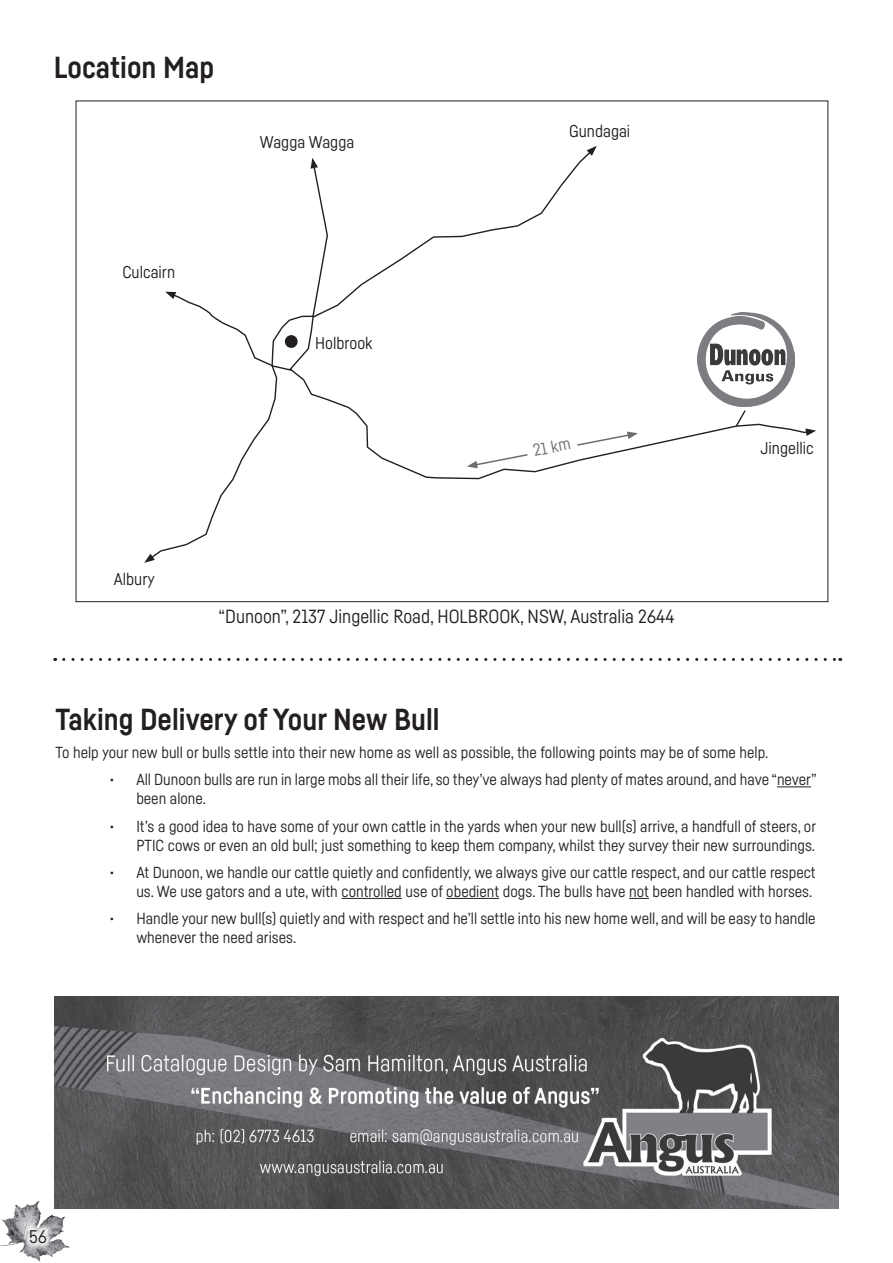
<style>
.page{position:relative;width:893px;height:1263px;background:#fff}
.page>*{position:absolute;margin:0;border:0;box-sizing:border-box;transform-origin:0 0}
.t1{font:700 30px "Fabrikat";color:#231f20}
.t2{font:18.75px "Fabrikat";color:#231f20}
.t3{font:18px "Fabrikat";color:#231f20}
.t4{font:16.8px "Fabrikat";color:#231f20}
.t5{font:16.8px "Fabrikat";color:#6c6d70}
.t6{font:15.75px/18.9px "Fabrikat";color:#231f20}
</style>
<div class="page">
<img style="left:0;top:1196px;width:85px;height:67px">
<div style="left:23px;top:1223px;width:31px;height:28px;background:#fff;opacity:.75"></div>
<svg style="left:329px;top:150px;width:418px;height:330px"></svg>
<svg style="left:587px;top:146px;width:10px;height:10px"></svg>
<svg style="left:150px;top:166px;width:179px;height:390px"></svg>
<svg style="left:144px;top:554px;width:11px;height:9px"></svg>
<svg style="left:311px;top:158px;width:7px;height:11px"></svg>
<svg style="left:165px;top:292px;width:128px;height:80px"></svg>
<img style="left:697px;top:313px;width:97px;height:94px">
<svg style="left:735px;top:423px;width:81px;height:13px"></svg>
<div style="left:285px;top:335px;width:13px;height:13px;background:#231f20;border-radius:50%"></div>
<hr style="left:777px;top:786px;width:34px;height:1px;background:#231f20">
<hr style="left:342px;top:898px;width:60px;height:1px;background:#231f20">
<hr style="left:446px;top:898px;width:53px;height:1px;background:#231f20">
<svg style="left:629px;top:898px;width:20px;height:1px"></svg>
<svg style="left:64px;top:658px;width:777px;height:3px"></svg>
<svg style="left:576px;top:431px;width:62px;height:16px"></svg>
<svg style="left:467px;top:453px;width:62px;height:15px"></svg>
<img style="left:55px;top:996px;width:784px;height:212px">
<p class="t1" style="left:54px;top:49px;width:162px">Location Map</p>
<p class="t4" style="left:122px;top:262px;width:54px">Culcairn</p>
<p class="t4" style="left:260px;top:132px;width:96px">Wagga Wagga</p>
<p class="t4" style="left:315px;top:333px;width:59px">Holbrook</p>
<p class="t4" style="left:114px;top:568px;width:42px">Albury</p>
<p class="t4" style="left:569px;top:121px;width:63px">Gundagai</p>
<p class="t5" style="left:531px;top:440px;width:39px;rotate:-11deg">21 km</p>
<p class="t2" style="left:218px;top:605px;width:457px">“Dunoon”, 2137 Jingellic Road, HOLBROOK, NSW, Australia 2644</p>
<p class="t1" style="left:56px;top:701px;width:386px">Taking Delivery of Your New Bull</p>
<p class="t4" style="left:760px;top:438px;width:55px">Jingellic</p>
<p class="t6" style="left:56px;top:742px;width:714px">To help your new bull or bulls settle into their new home as well as possible, the following points may be of some help.</p>
<p class="t6" style="left:136px;top:770px;width:682px;text-indent:-27px">• All Dunoon bulls are run in large mobs all their life, so they’ve always had plenty of mates around, and have “never” been alone.</p>
<p class="t6" style="left:109px;top:816px;width:708px;text-align:right">• It’s a good idea to have some of your own cattle in the yards when your new bull(s) arrive, a handfull of steers, or<br>PTIC cows or even an old bull; just something to keep them company, whilst they survey their new surroundings.</p>
<p class="t6" style="left:109px;top:862px;width:708px;text-align:right">• At Dunoon, we handle our cattle quietly and confidently, we always give our cattle respect, and our cattle respect us. We use gators and a ute, with controlled use of obedient dogs. The bulls have not been handled with horses.</p>
<p class="t6" style="left:136px;top:909px;width:681px;text-indent:-27px">• Handle your new bull(s) quietly and with respect and he’ll settle into his new home well, and will be easy to handle whenever the need arises.</p>
<p class="t3" style="left:29px;top:1226px;width:19px">56</p>
</div>
